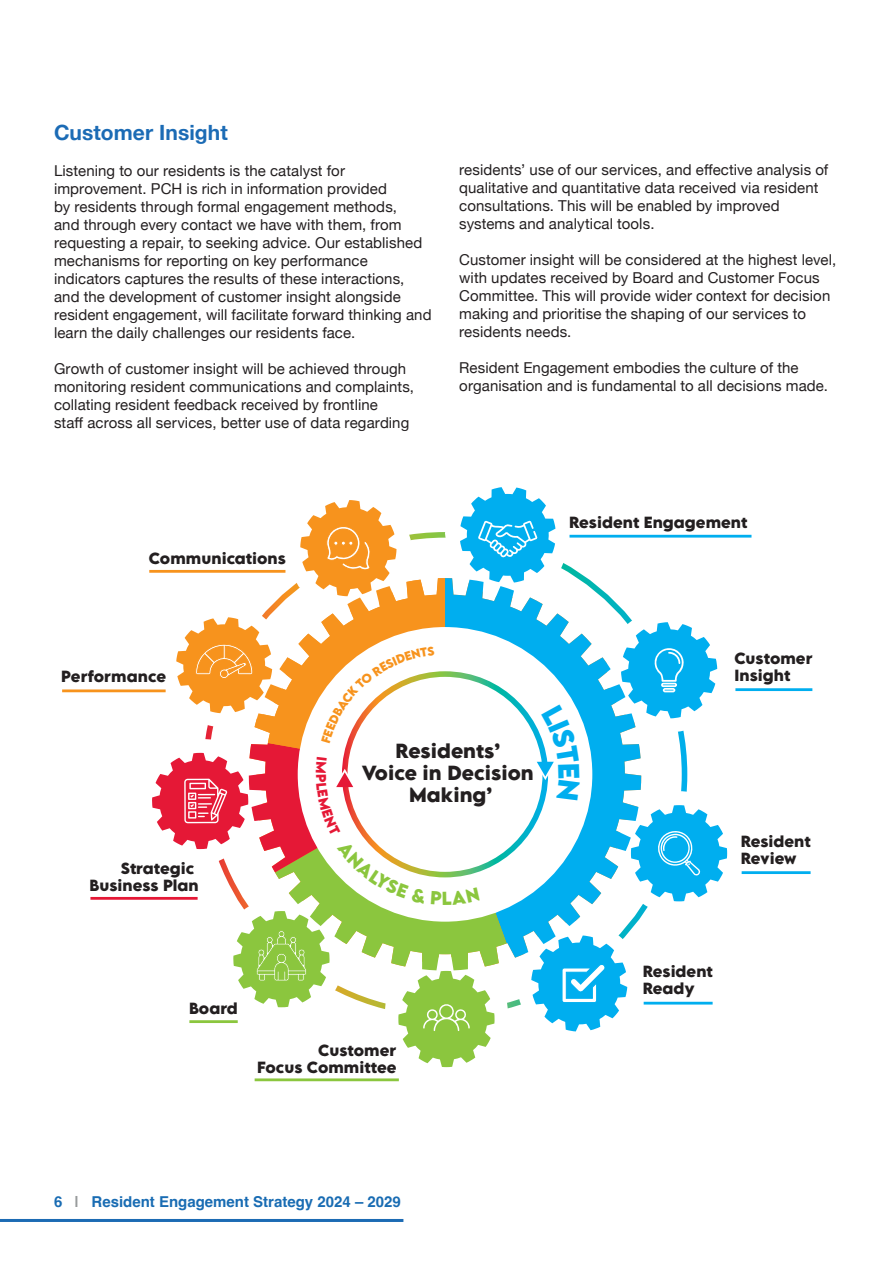
<style>
.page{position:relative;width:893px;height:1263px;background:#fff}
.page>*{position:absolute;margin:0;border:0;box-sizing:border-box;transform-origin:0 0}
.Body_Copy{font:700 21px "Helvetica Neue";letter-spacing:.005em;color:#1b6bb5}
.t1{font:700 18.15px/21.8px "LEMONMILK Pro";color:#231f20;text-align:center}
.Body_Copy-2{font:15px/18px "Helvetica Neue";letter-spacing:.005em;color:#231f20}
.t2{font:700 15px "Helvetica";color:#196cb3}
.t3{font:700 14.4px/17.2px "LEMONMILK Pro";color:#231f20}
.s1{color:#989b9c}
</style>
<div class="page">
<hr style="left:90px;top:897px;width:108px;height:3px;background:#e51836">
<hr style="left:62px;top:689px;width:104px;height:3px;background:#f7931d">
<hr style="left:569px;top:535px;width:182px;height:3px;background:#00aeef">
<hr style="left:742px;top:871px;width:69px;height:3px;background:#00aeef">
<hr style="left:735px;top:688px;width:77px;height:3px;background:#00aeef">
<hr style="left:0;top:1219px;width:403px;height:3px;background:#1c6bb4">
<svg style="left:138px;top:487px;width:603px;height:594px"></svg>
<p class="Body_Copy" style="left:54px;top:116px;width:175px">Customer Insight</p>
<p class="Body_Copy-2" style="left:54px;top:162px;width:379px">Listening to our residents is the catalyst for improvement. PCH is rich in information provided<br>by residents through formal engagement methods,<br>and through every contact we have with them, from requesting a repair, to seeking advice. Our established mechanisms for reporting on key performance indicators captures the results of these interactions, and the development of customer insight alongside resident engagement, will facilitate forward thinking and learn the daily challenges our residents face.</p>
<p class="Body_Copy-2" style="left:54px;top:360px;width:362px">Growth of customer insight will be achieved through monitoring resident communications and complaints, collating resident feedback received by frontline<br>staff across all services, better use of data regarding</p>
<p class="Body_Copy-2" style="left:459px;top:161px;width:371px">residents’ use of our services, and effective analysis of qualitative and quantitative data received via resident consultations. This will be enabled by improved systems and analytical tools.</p>
<p class="Body_Copy-2" style="left:459px;top:251px;width:378px">Customer insight will be considered at the highest level, with updates received by Board and Customer Focus Committee. This will provide wider context for decision making and prioritise the shaping of our services to residents needs.</p>
<p class="Body_Copy-2" style="left:459px;top:359px;width:370px">Resident Engagement embodies the culture of the organisation and is fundamental to all decisions made.</p>
<p class="t3" style="left:149px;top:550px;width:139px">Communications</p>
<p class="t3" style="left:569px;top:514px;width:180px">Resident Engagement</p>
<p class="t3" style="left:61px;top:668px;width:106px">Performance</p>
<p class="t3" style="left:734px;top:649px;width:80px">Customer<br>Insight</p>
<p class="t3" style="left:89px;top:860px;width:111px;text-indent:31px">Strategic<br>Business Plan</p>
<p class="t1" style="left:362px;top:740px;width:173px">Residents’<br>Voice in Decision<br>Making’</p>
<p class="t3" style="left:189px;top:1000px;width:50px">Board</p>
<p class="t3" style="left:257px;top:1041px;width:141px;text-align:right">Customer<br>Focus Committee</p>
<p class="t2" style="left:54px;top:1192px;width:348px">6 <span class="s1">|</span> Resident Engagement Strategy 2024 – 2029</p>
<p class="t3" style="left:741px;top:832px;width:72px">Resident<br>Review</p>
<p class="t3" style="left:643px;top:962px;width:72px">Resident<br>Ready</p>
</div>
